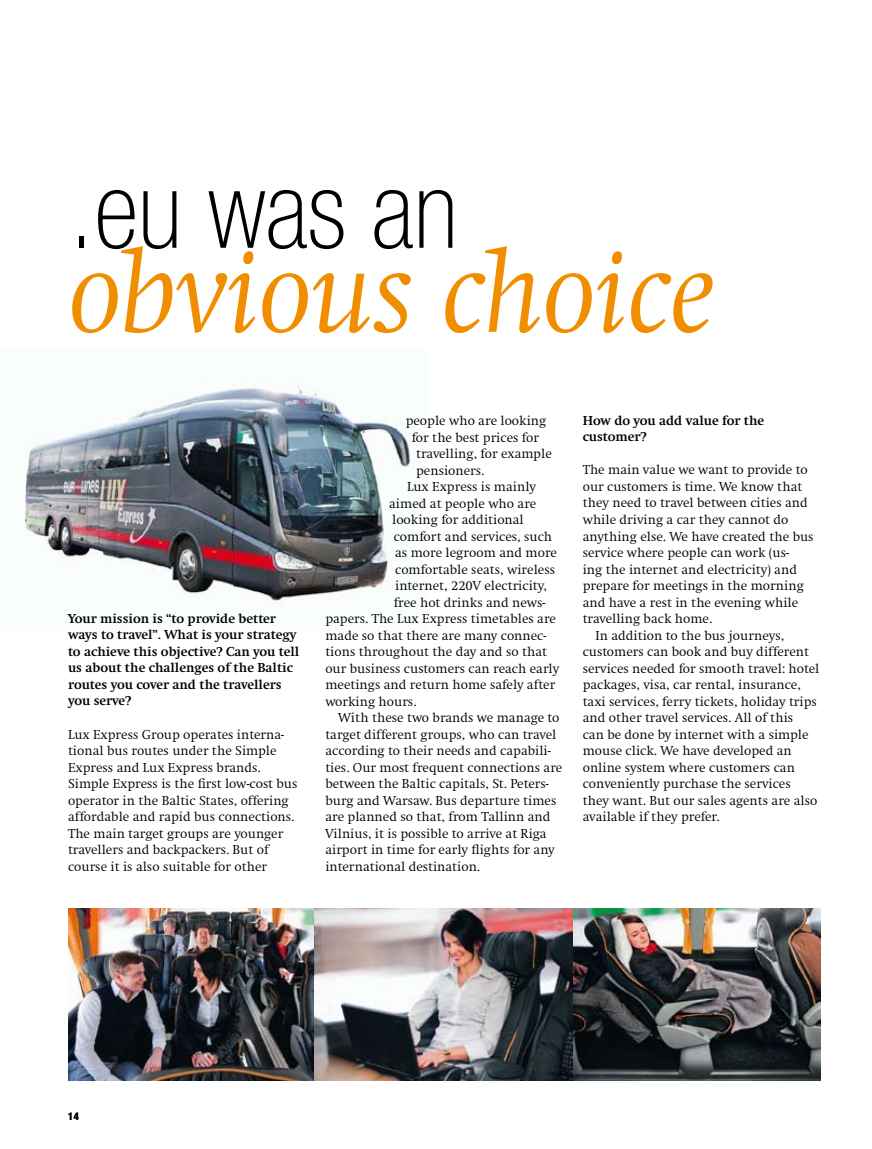
<style>
.page{position:relative;width:872px;height:1149px;background:#fff}
.page>*{position:absolute;margin:0;border:0;box-sizing:border-box;transform-origin:0 0}
.t1{font:italic 300 121.5px "Swift EF";letter-spacing:-.01em;color:#f18e00}
.t2{font:100 condensed 108px "Helvetica Neue";color:#000}
.t3{font:300 13.5px/16.5px "Swift EF";color:#000}
.t4{font:700 13.5px/16.5px "Swift EF";color:#000}
.t5{font:700 condensed 10.5px "Helvetica Neue";color:#000}
</style>
<div class="page">
<img style="left:68px;top:908px;width:246px;height:172px">
<img style="left:24px;top:381px;width:390px;height:225px">
<img style="left:572px;top:908px;width:249px;height:172px">
<img style="left:314px;top:908px;width:258px;height:172px">
<h2 class="t2" style="left:68px;top:149px;width:391px">.eu was an</h2>
<h1 class="t1" style="left:68px;top:226px;width:649px">obvious choice</h1>
<p class="t4" style="left:68px;top:610px;width:233px">Your mission is “to provide better ways to travel”. What is your strategy to achieve this objective? Can you tell us about the challenges of the Baltic routes you cover and the travellers you serve?</p>
<p class="t3" style="left:68px;top:725px;width:231px">Lux Express Group operates interna&shy;tional bus routes under the Simple Express and Lux Express brands.<br>Simple Express is the first low-cost bus operator in the Baltic States, offering affordable and rapid bus connections.<br>The main target groups are younger travellers and backpackers. But of course it is also suitable for other</p>
<p class="t3" style="left:406px;top:412px;width:142px">people who are looking</p>
<p class="t3" style="left:412px;top:429px;width:129px">for the best prices for</p>
<p class="t3" style="left:416px;top:445px;width:137px">travelling, for example</p>
<p class="t3" style="left:416px;top:462px;width:70px">pensioners.</p>
<p class="t3" style="left:407px;top:478px;width:130px">Lux Express is mainly</p>
<p class="t3" style="left:389px;top:495px;width:149px">aimed at people who are</p>
<p class="t3" style="left:392px;top:511px;width:133px">looking for additional</p>
<p class="t3" style="left:394px;top:528px;width:160px">comfort and services, such</p>
<p class="t3" style="left:395px;top:544px;width:163px">as more legroom and more</p>
<p class="t3" style="left:395px;top:561px;width:161px">comfortable seats, wireless</p>
<p class="t3" style="left:395px;top:577px;width:153px">internet, 220V electricity,</p>
<p class="t3" style="left:394px;top:594px;width:153px">free hot drinks and news-</p>
<p class="t3" style="left:325px;top:610px;width:232px">papers. The Lux Express timetables are</p>
<p class="t3" style="left:325px;top:627px;width:222px">made so that there are many connec-</p>
<p class="t3" style="left:325px;top:643px;width:223px">tions throughout the day and so that</p>
<p class="t3" style="left:325px;top:660px;width:235px">our business customers can reach early</p>
<p class="t3" style="left:325px;top:676px;width:231px">meetings and return home safely after</p>
<p class="t3" style="left:325px;top:693px;width:93px">working hours.</p>
<p class="t3" style="left:338px;top:709px;width:223px">With these two brands we manage to</p>
<p class="t3" style="left:325px;top:726px;width:232px">target different groups, who can travel</p>
<p class="t3" style="left:325px;top:742px;width:227px">according to their needs and capabili-</p>
<p class="t3" style="left:325px;top:759px;width:238px">ties. Our most frequent connections are</p>
<p class="t3" style="left:325px;top:775px;width:225px">between the Baltic capitals, St. Peters-</p>
<p class="t3" style="left:325px;top:792px;width:232px">burg and Warsaw. Bus departure times</p>
<p class="t3" style="left:325px;top:808px;width:227px">are planned so that, from Tallinn and</p>
<p class="t3" style="left:325px;top:825px;width:223px">Vilnius, it is possible to arrive at Riga</p>
<p class="t3" style="left:325px;top:841px;width:231px">airport in time for early flights for any</p>
<p class="t3" style="left:325px;top:858px;width:156px">international destination.</p>
<p class="t4" style="left:583px;top:412px;width:183px">How do you add value for the customer?</p>
<p class="t3" style="left:583px;top:462px;width:226px">The main value we want to provide to</p>
<p class="t3" style="left:583px;top:478px;width:221px">our customers is time. We know that</p>
<p class="t3" style="left:583px;top:495px;width:227px">they need to travel between cities and</p>
<p class="t3" style="left:583px;top:511px;width:207px">while driving a car they cannot do</p>
<p class="t3" style="left:583px;top:528px;width:232px">anything else. We have created the bus</p>
<p class="t3" style="left:583px;top:544px;width:208px">service where people can work (us-</p>
<p class="t3" style="left:583px;top:561px;width:216px">ing the internet and electricity) and</p>
<p class="t3" style="left:583px;top:577px;width:223px">prepare for meetings in the morning</p>
<p class="t3" style="left:583px;top:594px;width:217px">and have a rest in the evening while</p>
<p class="t3" style="left:583px;top:610px;width:131px">travelling back home.</p>
<p class="t3" style="left:595px;top:627px;width:190px">In addition to the bus journeys,</p>
<p class="t3" style="left:583px;top:643px;width:228px">customers can book and buy different</p>
<p class="t3" style="left:583px;top:660px;width:238px">services needed for smooth travel: hotel</p>
<p class="t3" style="left:583px;top:676px;width:220px">packages, visa, car rental, insurance,</p>
<p class="t3" style="left:583px;top:693px;width:236px">taxi services, ferry tickets, holiday trips</p>
<p class="t3" style="left:583px;top:709px;width:212px">and other travel services. All of this</p>
<p class="t3" style="left:583px;top:726px;width:227px">can be done by internet with a simple</p>
<p class="t3" style="left:583px;top:742px;width:210px">mouse click. We have developed an</p>
<p class="t3" style="left:583px;top:759px;width:214px">online system where customers can</p>
<p class="t3" style="left:583px;top:775px;width:209px">conveniently purchase the services</p>
<p class="t3" style="left:583px;top:792px;width:236px">they want. But our sales agents are also</p>
<p class="t3" style="left:583px;top:808px;width:138px">available if they prefer.</p>
<p class="t5" style="left:68px;top:1109px;width:12px">14</p>
</div>
